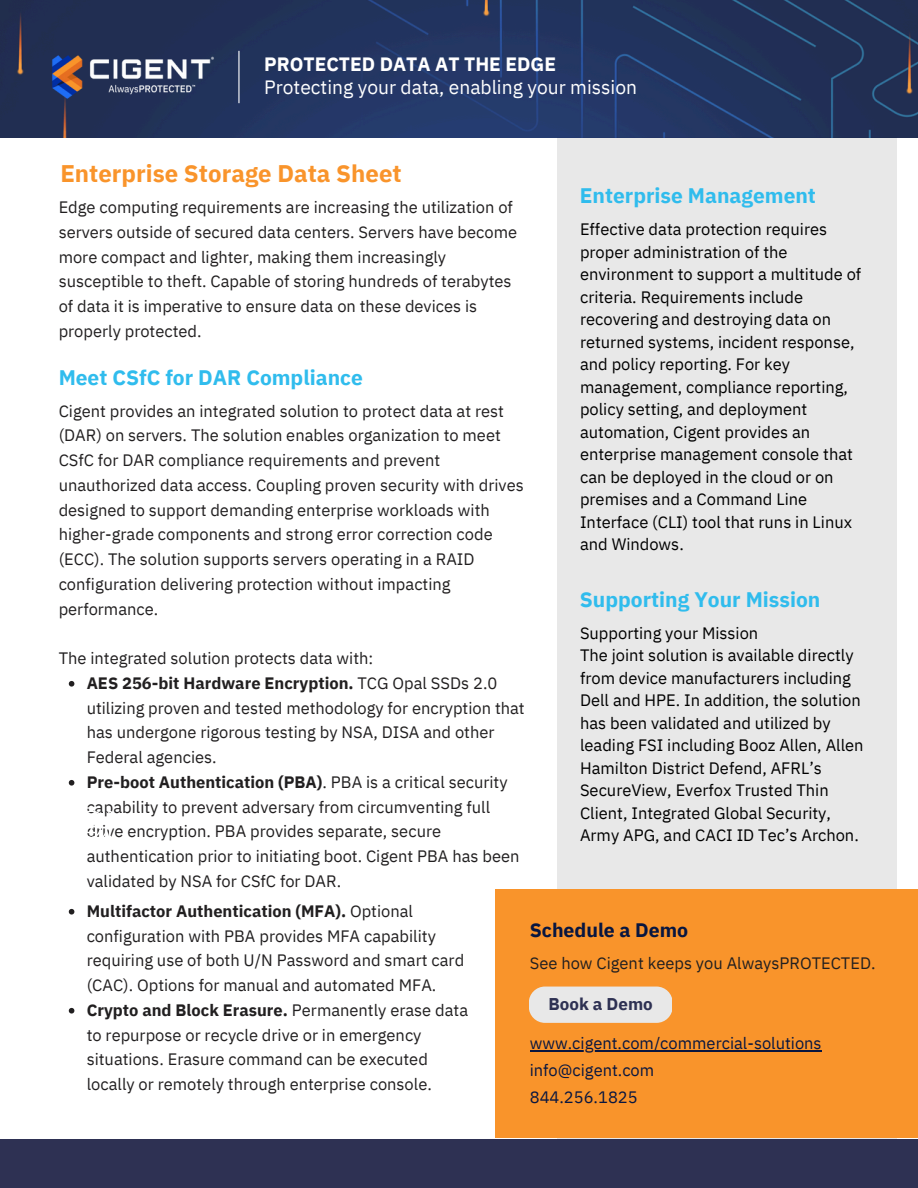
<style>
.page{position:relative;width:918px;height:1188px;background:#fff}
.page>*{position:absolute;margin:0;border:0;box-sizing:border-box;transform-origin:0 0}
.t1{font:700 24px "IBM Plex Sans";color:#f9942b}
.t2{font:700 21px "IBM Plex Sans";color:#30bced}
.t3{font:700 19.5px "IBM Plex Sans";color:#081640}
.t4{font:19.2px "IBM Plex Sans";color:#fff}
.t5{font:700 19.2px "IBM Plex Sans";color:#fff}
.t6{font:700 16.95px "IBM Plex Sans";color:#2e3153}
.t7{font:16.5px/24.8px "IBM Plex Sans";color:#211f20}
.t8{font:16.5px/22.5px "IBM Plex Sans";color:#000}
.t9{font:16.5px/27px "IBM Plex Sans";color:#081640}
.s1{font-weight:700}
</style>
<div class="page">
<div style="left:557px;top:137px;width:340px;height:1051px;background:#e8e8e8"></div>
<svg style="left:69px;top:681px;width:5px;height:6px"></svg>
<svg style="left:69px;top:780px;width:5px;height:6px"></svg>
<div style="left:0;top:1140px;width:918px;height:48px;background:#2e3153"></div>
<div style="left:495px;top:889px;width:423px;height:249px;background:#f9942b"></div>
<img style="left:0;top:0;width:918px;height:137px">
<img style="left:39px;top:44px;width:189px;height:66px">
<hr style="left:238px;top:51px;width:2px;height:52px;background:#fff">
<div style="left:530px;top:987px;width:142px;height:36px;background:#e8e8e8"></div>
<hr style="left:530px;top:1050px;width:292px;height:1px;background:#081640">
<svg style="left:69px;top:909px;width:5px;height:6px"></svg>
<svg style="left:69px;top:1008px;width:5px;height:6px"></svg>
<p class="t5" style="left:264px;top:51px;width:293px">PROTECTED DATA AT THE EDGE</p>
<h2 class="t4" style="left:264px;top:74px;width:374px">Protecting your data, enabling your mission</h2>
<p class="t1" style="left:60px;top:157px;width:343px">Enterprise Storage Data Sheet</p>
<p class="t7" style="left:59px;top:195px;width:460px">Edge computing requirements are increasing the utilization of servers outside of secured data centers. Servers have become more compact and lighter, making them increasingly susceptible to theft. Capable of storing hundreds of terabytes of data it is imperative to ensure data on these devices is properly protected.</p>
<h1 class="t2" style="left:59px;top:364px;width:306px">Meet CSfC for DAR Compliance</h1>
<p class="t7" style="left:59px;top:398px;width:467px">Cigent provides an integrated solution to protect data at rest (DAR) on servers. The solution enables organization to meet CSfC for DAR compliance requirements and prevent unauthorized data access. Coupling proven security with drives designed to support demanding enterprise workloads with higher-grade components and strong error correction code (ECC). The solution supports servers operating in a RAID configuration delivering protection without impacting performance.</p>
<p class="t7" style="left:59px;top:646px;width:316px">The integrated solution protects data with:</p>
<h3 class="t7" style="left:87px;top:670px;width:440px"><span class="s1">AES 256-bit Hardware Encryption.</span> TCG Opal SSDs 2.0 utilizing proven and tested methodology for encryption that has undergone rigorous testing by NSA, DISA and other Federal agencies.</h3>
<p class="t7" style="left:87px;top:769px;width:434px"><span class="s1">Pre-boot Authentication (PBA)</span>. PBA is a critical security capability to prevent adversary from circumventing full drive encryption. PBA provides separate, secure authentication prior to initiating boot. Cigent PBA has been validated by NSA for CSfC for DAR.</p>
<h2 class="t2" style="left:580px;top:181px;width:238px">Enterprise Management</h2>
<p class="t8" style="left:580px;top:218px;width:283px">Effective data protection requires proper administration of the environment to support a multitude of criteria. Requirements include recovering and destroying data on returned systems, incident response, and policy reporting. For key management, compliance reporting, policy setting, and deployment automation, Cigent provides an enterprise management console that can be deployed in the cloud or on premises and a Command Line<br>Interface (CLI) tool that runs in Linux and Windows.</p>
<p class="t2" style="left:580px;top:585px;width:242px">Supporting Your Mission</p>
<p class="t8" style="left:580px;top:622px;width:180px">Supporting your Mission</p>
<p class="t8" style="left:580px;top:644px;width:285px">The joint solution is available directly from device manufacturers including Dell and HPE. In addition, the solution has been validated and utilized by leading FSI including Booz Allen, Allen Hamilton District Defend, AFRL’s SecureView, Everfox Trusted Thin Client, Integrated Global Security, Army APG, and CACI ID Tec’s Archon.</p>
<p class="t7" style="left:87px;top:898px;width:379px"><span class="s1">Multifactor Authentication (MFA).</span> Optional configuration with PBA provides MFA capability requiring use of both U/N Password and smart card (CAC). Options for manual and automated MFA.</p>
<h2 class="t7" style="left:87px;top:997px;width:383px"><span class="s1">Crypto and Block Erasure.</span> Permanently erase data to repurpose or recycle drive or in emergency situations. Erasure command can be executed locally or remotely through enterprise console.</h2>
<p class="t3" style="left:530px;top:917px;width:160px">Schedule a Demo</p>
<p class="t7" style="left:530px;top:950px;width:347px">See how Cigent keeps you AlwaysPROTECTED.</p>
<h2 class="t6" style="left:549px;top:992px;width:106px">Book a Demo</h2>
<p class="t9" style="left:530px;top:1029px;width:293px">www.cigent.com/commercial-solutions info@cigent.com</p>
<p class="t9" style="left:530px;top:1083px;width:109px">844.256.1825</p>
</div>
